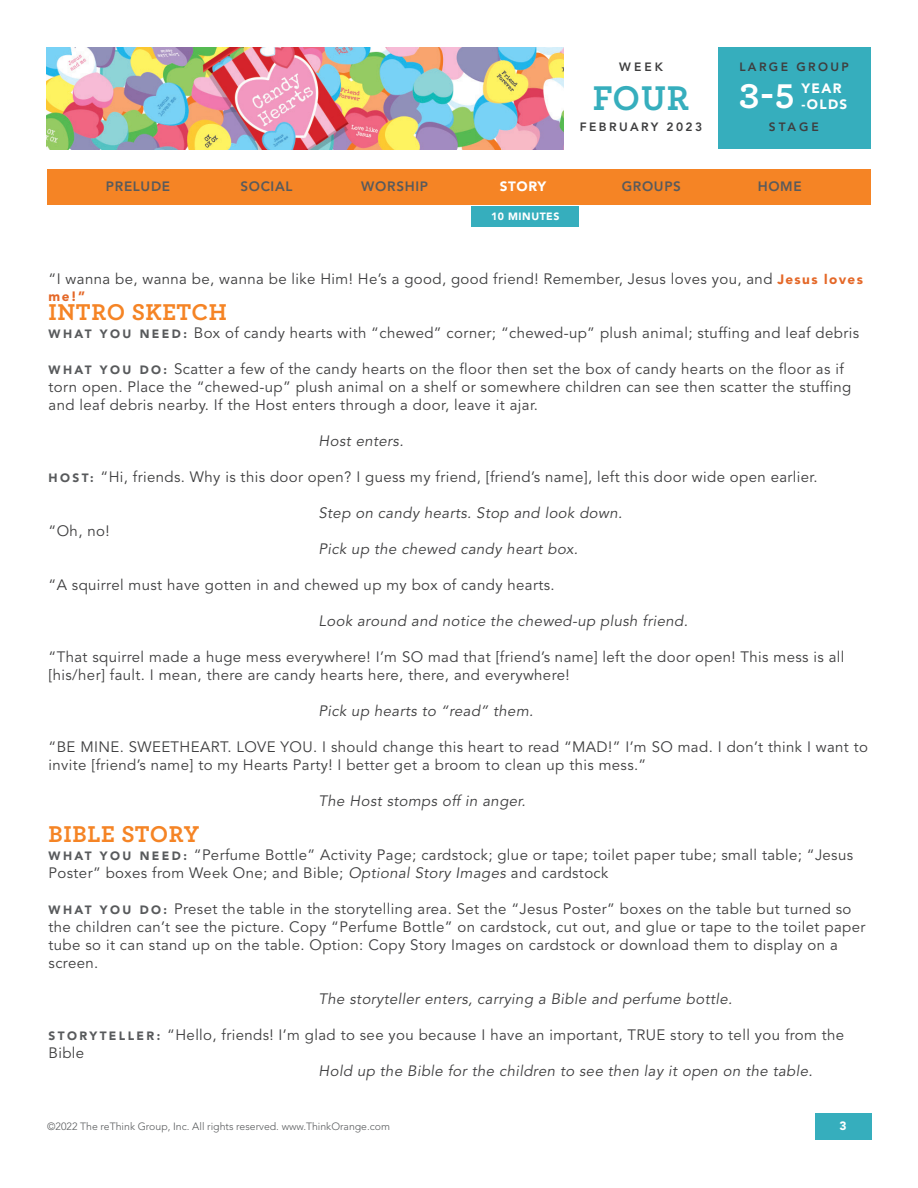
<style>
.page{position:relative;width:918px;height:1188px;background:#fff}
.page>*{position:absolute;margin:0;border:0;box-sizing:border-box;transform-origin:0 0}
.t1{font:700 36px "Archer Pro";color:#36aebd}
.t2{font:700 36px "Archer Pro";color:#fff}
.t3{font:700 24px "Archer Pro";letter-spacing:.025em;color:#f58425}
.t4{font:15px/18px "Avenir LT Std";letter-spacing:.025em;color:#3e3e3f}
.t5{font:italic 15px "Avenir LT Std";letter-spacing:.025em;color:#3e3e3f}
.t6{font:800 13.5px "Avenir LT Std";letter-spacing:.05em;color:#585a5c}
.t7{font:900 13.5px/16.2px "Avenir LT Std";letter-spacing:.1em;color:#fff}
.t8{font:900 13.5px "Avenir LT Std";color:#e46828}
.t9{font:800 12px "Avenir LT Std";letter-spacing:.2em;color:#3e3e3f}
.t10{font:900 12px "Avenir LT Std";color:#fff}
.t11{font:300 10.5px "Avenir LT Std";color:#585a5c}
.t12{font:900 10.5px "Avenir LT Std";letter-spacing:.05em;color:#fff}
.s1{font-weight:900;font-size:13.5px;color:#e46828}
.s2{font-weight:900;font-size:12px;color:#585a5c}
.s3{font-style:italic}
</style>
<div class="page">
<img style="left:46px;top:47px;width:518px;height:102px">
<div style="left:717px;top:47px;width:154px;height:102px;background:#36aebd"></div>
<div style="left:471px;top:206px;width:108px;height:20px;background:#36aebd"></div>
<div style="left:47px;top:170px;width:824px;height:36px;background:#f58425"></div>
<div style="left:815px;top:1113px;width:57px;height:27px;background:#36aebd"></div>
<p class="t9" style="left:619px;top:59px;width:45px">WEEK</p>
<h1 class="t1" style="left:593px;top:69px;width:98px">FOUR</h1>
<p class="t9" style="left:580px;top:120px;width:124px">FEBRUARY 2023</p>
<p class="t9" style="left:739px;top:59px;width:111px">LARGE GROUP</p>
<h1 class="t2" style="left:739px;top:68px;width:57px">3-5</h1>
<p class="t7" style="left:802px;top:80px;width:47px">YEAR -OLDS</p>
<p class="t9" style="left:769px;top:120px;width:52px">STAGE</p>
<p class="t6" style="left:106px;top:178px;width:66px">PRELUDE</p>
<p class="t6" style="left:240px;top:178px;width:54px">SOCIAL</p>
<p class="t6" style="left:361px;top:178px;width:68px">WORSHIP</p>
<p class="t7" style="left:500px;top:178px;width:48px">STORY</p>
<p class="t6" style="left:622px;top:178px;width:61px">GROUPS</p>
<p class="t6" style="left:758px;top:178px;width:46px">HOME</p>
<p class="t12" style="left:491px;top:210px;width:70px">10 MINUTES</p>
<p class="t4" style="left:49px;top:270px;width:816px">“I wanna be, wanna be, wanna be like Him! He’s a good, good friend! Remember, Jesus loves you, and <span class="s1">Jesus loves</span></p>
<p class="t8" style="left:49px;top:289px;width:38px">me!”</p>
<h2 class="t3" style="left:49px;top:293px;width:180px">INTRO SKETCH</h2>
<p class="t4" style="left:49px;top:324px;width:812px"><span class="s2">W H AT Y O U N E E D :</span> Box of candy hearts with “chewed” corner; “chewed-up” plush animal; stuffing and leaf debris</p>
<p class="t4" style="left:49px;top:360px;width:804px"><span class="s2">W H AT Y O U D O :</span> Scatter a few of the candy hearts on the floor then set the box of candy hearts on the floor as if torn open. Place the “chewed-up” plush animal on a shelf or somewhere children can see then scatter the stuffing and leaf debris nearby. If the Host enters through a door, leave it ajar.</p>
<p class="t5" style="left:319px;top:432px;width:86px">Host enters.</p>
<p class="t4" style="left:49px;top:468px;width:771px"><span class="s2">H O S T:</span> “Hi, friends. Why is this door open? I guess my friend, [friend’s name], left this door wide open earlier.</p>
<p class="t5" style="left:319px;top:504px;width:305px">Step on candy hearts. Stop and look down.</p>
<p class="t4" style="left:49px;top:522px;width:63px">“Oh, no!</p>
<p class="t5" style="left:319px;top:540px;width:261px">Pick up the chewed candy heart box.</p>
<p class="t4" style="left:49px;top:576px;width:508px">“A squirrel must have gotten in and chewed up my box of candy hearts.</p>
<p class="t5" style="left:319px;top:612px;width:371px">Look around and notice the chewed-up plush friend.</p>
<p class="t4" style="left:49px;top:648px;width:797px">“That squirrel made a huge mess everywhere! I’m SO mad that [friend’s name] left the door open! This mess is all [his/her] fault. I mean, there are candy hearts here, there, and everywhere!</p>
<p class="t5" style="left:319px;top:702px;width:216px">Pick up hearts to “read” them.</p>
<p class="t4" style="left:49px;top:738px;width:821px">“BE MINE. SWEETHEART. LOVE YOU. I should change this heart to read “MAD!” I’m SO mad. I don’t think I want to invite [friend’s name] to my Hearts Party! I better get a broom to clean up this mess.”</p>
<p class="t5" style="left:319px;top:792px;width:209px">The Host stomps off in anger.</p>
<h2 class="t3" style="left:49px;top:815px;width:152px">BIBLE STORY</h2>
<p class="t4" style="left:49px;top:846px;width:806px"><span class="s2">W H AT Y O U N E E D :</span> “Perfume Bottle” Activity Page; cardstock; glue or tape; toilet paper tube; small table; “Jesus<br>Poster” boxes from Week One; and Bible; <span class="s3">Optional Story Images</span> and cardstock</p>
<p class="t4" style="left:49px;top:900px;width:818px"><span class="s2">W H AT Y O U D O :</span> Preset the table in the storytelling area. Set the “Jesus Poster” boxes on the table but turned so the children can’t see the picture. Copy “Perfume Bottle” on cardstock, cut out, and glue or tape to the toilet paper tube so it can stand up on the table. Option: Copy Story Images on cardstock or download them to display on a screen.</p>
<p class="t5" style="left:319px;top:990px;width:415px">The storyteller enters, carrying a Bible and perfume bottle.</p>
<p class="t4" style="left:49px;top:1026px;width:797px"><span class="s2">S T O RY T E L L E R :</span> “Hello, friends! I’m glad to see you because I have an important, TRUE story to tell you from the<br>Bible</p>
<p class="t5" style="left:319px;top:1062px;width:496px">Hold up the Bible for the children to see then lay it open on the table.</p>
<p class="t11" style="left:47px;top:1120px;width:344px">©2022 The reThink Group, Inc. All rights reserved. www.ThinkOrange.com</p>
<p class="t10" style="left:840px;top:1118px;width:9px">3</p>
</div>
